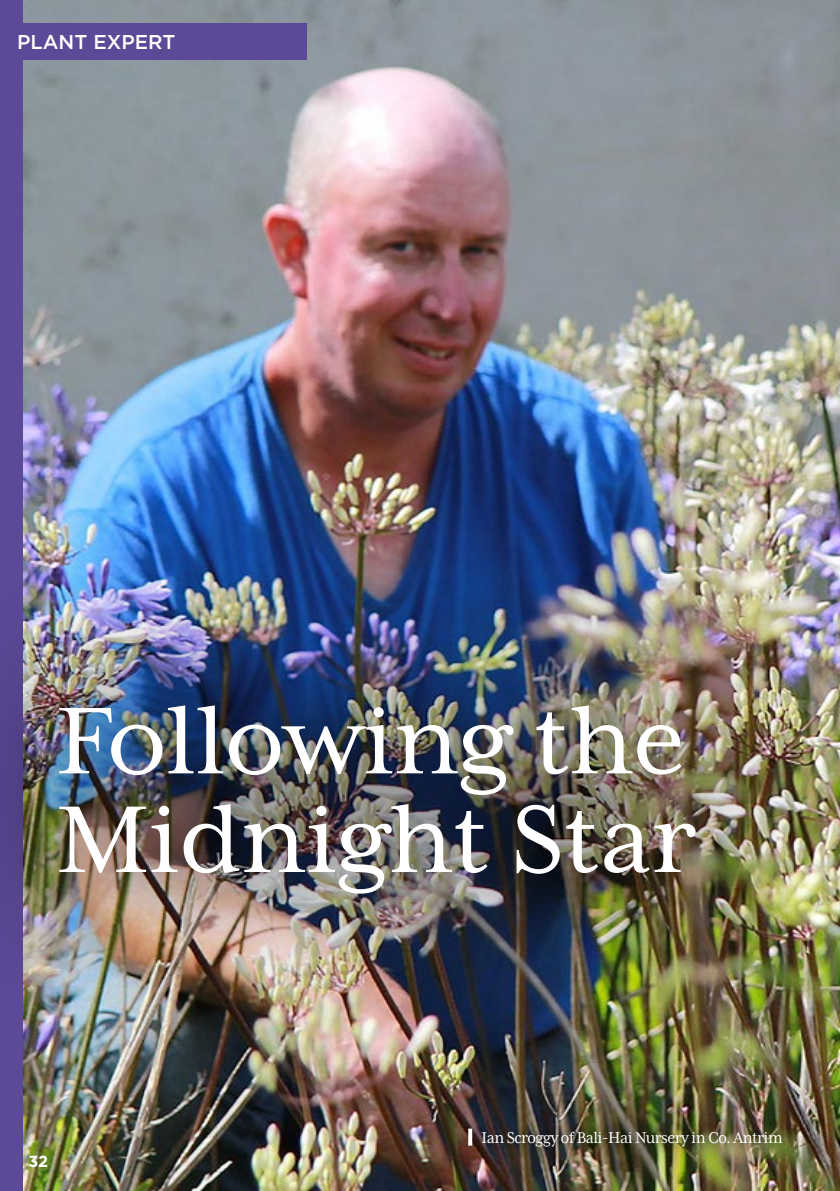
<style>
.page{position:relative;width:840px;height:1191px;background:#fff}
.page>*{position:absolute;margin:0;border:0;box-sizing:border-box;transform-origin:0 0}
.t1{font:108.8px/98.6px "Mrs Eaves XL Serif OT";color:#fff}
.t2{font:500 20px "Gotham";color:#fff}
.t3{font:18px "Mrs Eaves XL Serif Nar OT";letter-spacing:-.03em;color:#fff}
.t4{font:700 16px "Gotham";color:#fff}
</style>
<div class="page">
<img style="left:23px;top:0;width:816px;height:1191px">
<div style="left:0;top:0;width:23px;height:1191px;background:#5c4998"></div>
<div style="left:0;top:23px;width:306px;height:37px;background:#5c4998"></div>
<div style="left:0;top:557px;width:837px;height:480px;background:#000;opacity:.45"></div>
<img style="left:452px;top:1114px;width:343px;height:47px">
<svg style="left:468px;top:1128px;width:4px;height:17px"></svg>
<p class="t2" style="left:17px;top:29px;width:160px">PLANT EXPERT</p>
<h1 class="t1" style="left:57px;top:691px;width:641px">Following the<br>Midnight Star</h1>
<p class="t4" style="left:28px;top:1150px;width:21px">32</p>
<p class="t3" style="left:481px;top:1128px;width:302px">Ian Scroggy of Bali-Hai Nursery in Co. Antrim</p>
</div>
